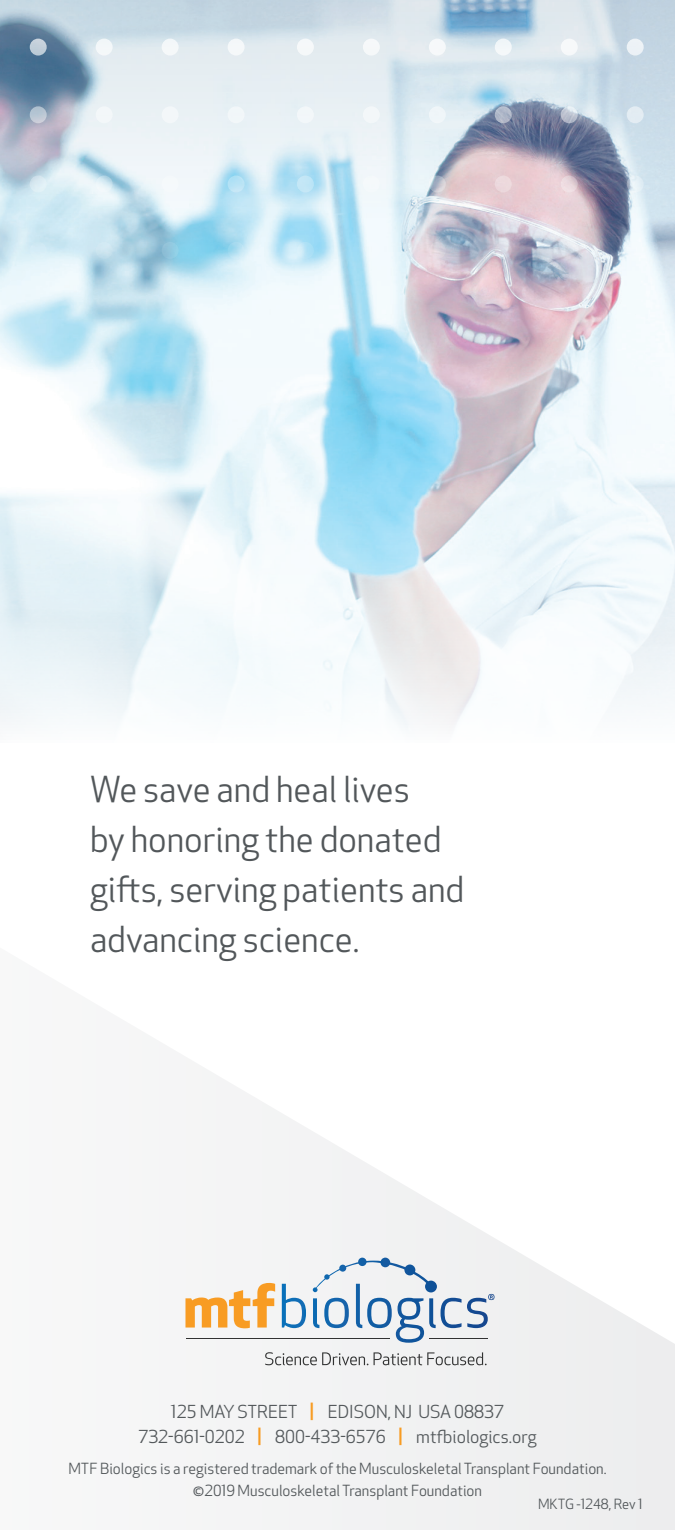
<style>
.page{position:relative;width:675px;height:1530px;background:#fff}
.page>*{position:absolute;margin:0;border:0;box-sizing:border-box;transform-origin:0 0}
.t1{font:35px/50px "Apex New";color:#52575a}
.t2{font:17.5px/25px "Apex New";color:#52575a;text-align:center}
.t3{font:15px/22.5px "Apex New";color:#52575a;text-align:center}
.t4{font:13.75px "Apex New";color:#52575a}
.s1{font-family:"Hira Min Pro W3";color:#f89c23}
</style>
<div class="page">
<svg style="left:185px;top:1067px;width:490px;height:463px;fill:#f3f4f4"></svg>
<hr style="left:674px;top:0;width:1px;height:819px;background:#dcdddf">
<svg style="left:186px;top:1283px;width:89px;height:45px"></svg>
<svg style="left:282px;top:1284px;width:24px;height:44px"></svg>
<svg style="left:265px;top:1352px;width:103px;height:13px"></svg>
<svg style="left:374px;top:1352px;width:113px;height:13px"></svg>
<hr style="left:186px;top:1339px;width:204px;height:1px;background:#313232">
<svg style="left:313px;top:1258px;width:181px;height:85px"></svg>
<img style="left:0;top:252px;width:675px;height:490px">
<svg style="left:0;top:0;width:675px;height:252px;background:#c6d5e1"></svg>
<div style="left:30px;top:39px;width:17px;height:17px;background:#c1ced9;border-radius:50%"></div>
<div style="left:162px;top:39px;width:17px;height:17px;background:#f5f8f9;border-radius:50%"></div>
<div style="left:228px;top:39px;width:17px;height:17px;background:#f5f8f9;border-radius:50%"></div>
<div style="left:96px;top:39px;width:17px;height:17px;background:#f3f7f9;border-radius:50%"></div>
<div style="left:363px;top:39px;width:17px;height:17px;background:#f6f8f9;border-radius:50%"></div>
<div style="left:429px;top:39px;width:17px;height:17px;background:#f6f8fa;border-radius:50%"></div>
<div style="left:297px;top:39px;width:17px;height:17px;background:#f5f8f9;border-radius:50%"></div>
<div style="left:561px;top:39px;width:17px;height:17px;background:#f7f9fa;border-radius:50%"></div>
<div style="left:627px;top:39px;width:17px;height:17px;background:#ecf2f6;border-radius:50%"></div>
<div style="left:495px;top:39px;width:17px;height:17px;background:#f2f7f9;border-radius:50%"></div>
<svg style="left:30px;top:106px;width:17px;height:17px"></svg>
<div style="left:162px;top:106px;width:17px;height:17px;background:#f3f7f9;border-radius:50%"></div>
<div style="left:228px;top:106px;width:17px;height:17px;background:#f1f7f9;border-radius:50%"></div>
<div style="left:96px;top:106px;width:17px;height:17px;background:#f3f7f9;border-radius:50%"></div>
<div style="left:363px;top:106px;width:17px;height:17px;background:#f3f7f9;border-radius:50%"></div>
<div style="left:429px;top:106px;width:17px;height:17px;background:#eff6f9;border-radius:50%"></div>
<div style="left:297px;top:106px;width:17px;height:17px;background:#f2f7f9;border-radius:50%"></div>
<svg style="left:561px;top:106px;width:17px;height:17px"></svg>
<div style="left:627px;top:106px;width:17px;height:17px;background:#e3ecf3;border-radius:50%"></div>
<svg style="left:495px;top:106px;width:17px;height:17px"></svg>
<div style="left:30px;top:176px;width:17px;height:16px;background:#dbecf4;border-radius:50%"></div>
<div style="left:162px;top:176px;width:17px;height:16px;background:#f5f9fb;border-radius:50%"></div>
<svg style="left:228px;top:176px;width:17px;height:16px"></svg>
<svg style="left:96px;top:176px;width:17px;height:16px"></svg>
<div style="left:363px;top:176px;width:17px;height:16px;background:#f5f9fb;border-radius:50%"></div>
<svg style="left:429px;top:176px;width:17px;height:16px"></svg>
<div style="left:297px;top:176px;width:17px;height:16px;background:#c2e6f6;border-radius:50%"></div>
<svg style="left:561px;top:176px;width:17px;height:16px"></svg>
<svg style="left:627px;top:176px;width:17px;height:16px"></svg>
<div style="left:495px;top:176px;width:17px;height:16px;background:#ecd9dc;border-radius:50%"></div>
<div style="left:30px;top:242px;width:17px;height:17px;background:#d5edf6;border-radius:50%"></div>
<div style="left:162px;top:242px;width:17px;height:17px;background:#90c7df;border-radius:50%"></div>
<svg style="left:228px;top:242px;width:17px;height:17px"></svg>
<svg style="left:96px;top:242px;width:17px;height:17px"></svg>
<svg style="left:363px;top:242px;width:17px;height:17px"></svg>
<svg style="left:429px;top:242px;width:17px;height:17px"></svg>
<svg style="left:297px;top:242px;width:17px;height:17px"></svg>
<svg style="left:561px;top:242px;width:17px;height:17px"></svg>
<div style="left:627px;top:242px;width:17px;height:17px;background:#f5fbfd;border-radius:50%"></div>
<svg style="left:495px;top:242px;width:17px;height:17px"></svg>
<h1 class="t1" style="left:90px;top:764px;width:376px">We save and heal lives<br>by honoring the donated gifts, serving patients and advancing science.</h1>
<p class="t2" style="left:138px;top:1399px;width:400px">125 MAY STREET <span class="s1">┃</span> EDISON, NJ USA 08837<br>732-661-0202 <span class="s1">┃</span> 800-433-6576 <span class="s1">┃</span> mtfbiologics.org</p>
<p class="t3" style="left:68px;top:1457px;width:540px">MTF Biologics is a registered trademark of the Musculoskeletal Transplant Foundation. ©2019 Musculoskeletal Transplant Foundation</p>
<p class="t4" style="left:538px;top:1495px;width:106px">MKTG -1248, Rev 1</p>
</div>
